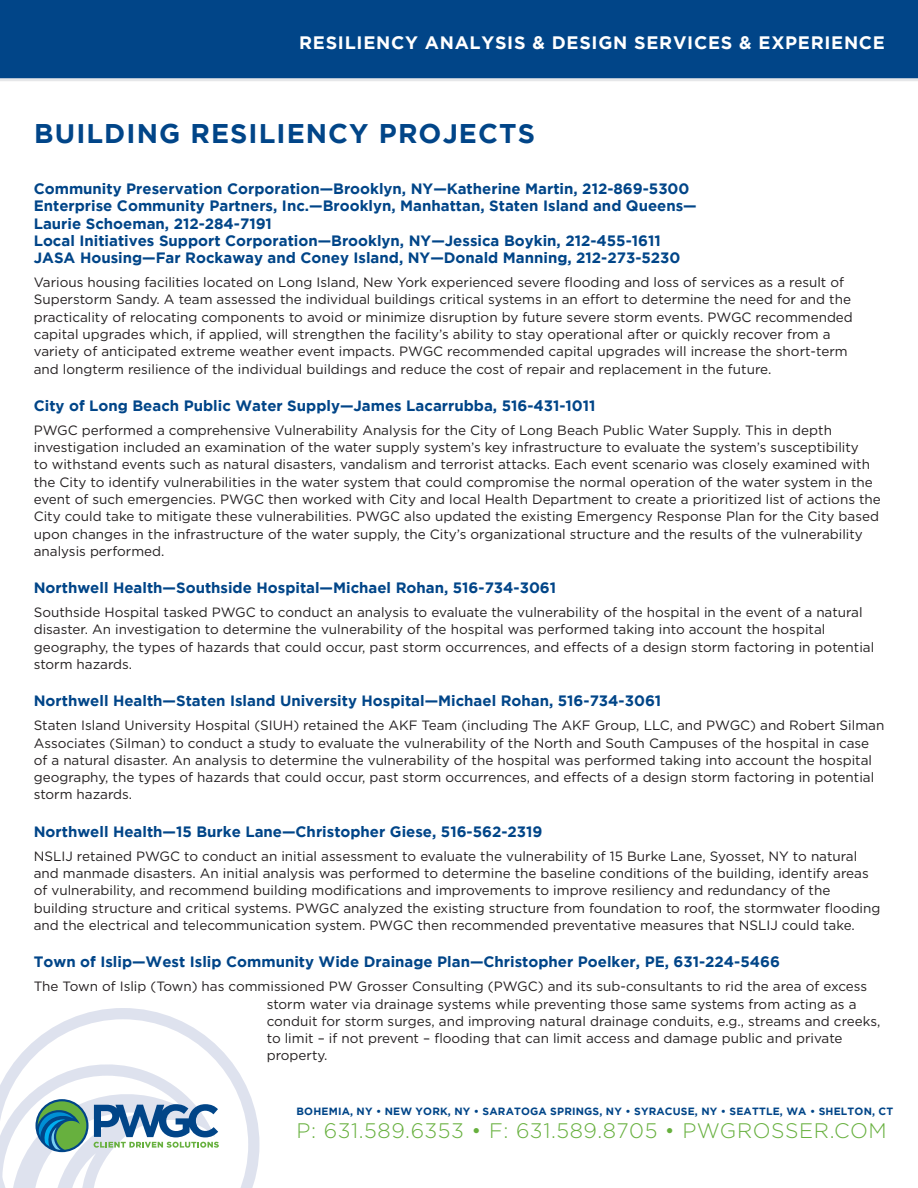
<style>
.page{position:relative;width:918px;height:1188px;background:#fff}
.page>*{position:absolute;margin:0;border:0;box-sizing:border-box;transform-origin:0 0}
.t1{font:700 27px "Gotham";letter-spacing:.04em;color:#014588}
.t2{font:300 21px "Gotham";letter-spacing:.025em;color:#67b03e}
.t3{font:700 18px "Gotham";letter-spacing:.04em;color:#fff}
.t4{font:700 15px/17.2px "Gotham";color:#014588}
.t5{font:13.5px/17.2px "Gotham";color:#231f20}
.t6{font:700 10.5px "Gotham";letter-spacing:.015em;color:#014588}
</style>
<div class="page">
<div style="left:0;top:0;width:918px;height:81px;background:#014588"></div>
<svg style="left:21px;top:1008px;width:239px;height:180px"></svg>
<svg style="left:0;top:1054px;width:219px;height:134px"></svg>
<p class="t3" style="left:299px;top:32px;width:587px">RESILIENCY ANALYSIS &amp; DESIGN SERVICES &amp; EXPERIENCE</p>
<p class="t1" style="left:34px;top:118px;width:502px">BUILDING RESILIENCY PROJECTS</p>
<p class="t4" style="left:34px;top:180px;width:657px">Community Preservation Corporation—Brooklyn, NY—Katherine Martin, 212-869-5300</p>
<p class="t4" style="left:34px;top:197px;width:665px">Enterprise Community Partners, Inc.—Brooklyn, Manhattan, Staten Island and Queens—<br>Laurie Schoeman, 212-284-7191</p>
<p class="t4" style="left:34px;top:232px;width:629px">Local Initiatives Support Corporation—Brooklyn, NY—Jessica Boykin, 212-455-1611</p>
<p class="t4" style="left:34px;top:249px;width:648px">JASA Housing—Far Rockaway and Coney Island, NY—Donald Manning, 212-273-5230</p>
<p class="t5" style="left:34px;top:274px;width:821px">Various housing facilities located on Long Island, New York experienced severe flooding and loss of services as a result of Superstorm Sandy. A team assessed the individual buildings critical systems in an effort to determine the need for and the practicality of relocating components to avoid or minimize disruption by future severe storm events. PWGC recommended capital upgrades which, if applied, will strengthen the facility’s ability to stay operational after or quickly recover from a variety of anticipated extreme weather event impacts. PWGC recommended capital upgrades will increase the short-term and longterm resilience of the individual buildings and reduce the cost of repair and replacement in the future.</p>
<p class="t4" style="left:34px;top:397px;width:563px">City of Long Beach Public Water Supply—James Lacarrubba, 516-431-1011</p>
<p class="t5" style="left:34px;top:421px;width:849px">PWGC performed a comprehensive Vulnerability Analysis for the City of Long Beach Public Water Supply. This in depth investigation included an examination of the water supply system’s key infrastructure to evaluate the system’s susceptibility<br>to withstand events such as natural disasters, vandalism and terrorist attacks. Each event scenario was closely examined with the City to identify vulnerabilities in the water system that could compromise the normal operation of the water system in the event of such emergencies. PWGC then worked with City and local Health Department to create a prioritized list of actions the City could take to mitigate these vulnerabilities. PWGC also updated the existing Emergency Response Plan for the City based upon changes in the infrastructure of the water supply, the City’s organizational structure and the results of the vulnerability analysis performed.</p>
<p class="t4" style="left:34px;top:579px;width:524px">Northwell Health—Southside Hospital—Michael Rohan, 516-734-3061</p>
<p class="t5" style="left:34px;top:604px;width:842px">Southside Hospital tasked PWGC to conduct an analysis to evaluate the vulnerability of the hospital in the event of a natural disaster. An investigation to determine the vulnerability of the hospital was performed taking into account the hospital geography, the types of hazards that could occur, past storm occurrences, and effects of a design storm factoring in potential storm hazards.</p>
<p class="t4" style="left:34px;top:692px;width:629px">Northwell Health—Staten Island University Hospital—Michael Rohan, 516-734-3061</p>
<p class="t5" style="left:34px;top:717px;width:852px">Staten Island University Hospital (SIUH) retained the AKF Team (including The AKF Group, LLC, and PWGC) and Robert Silman Associates (Silman) to conduct a study to evaluate the vulnerability of the North and South Campuses of the hospital in case of a natural disaster. An analysis to determine the vulnerability of the hospital was performed taking into account the hospital geography, the types of hazards that could occur, past storm occurrences, and effects of a design storm factoring in potential storm hazards.</p>
<p class="t4" style="left:34px;top:823px;width:510px">Northwell Health—15 Burke Lane—Christopher Giese, 516-562-2319</p>
<p class="t5" style="left:34px;top:847px;width:848px">NSLIJ retained PWGC to conduct an initial assessment to evaluate the vulnerability of 15 Burke Lane, Syosset, NY to natural and manmade disasters. An initial analysis was performed to determine the baseline conditions of the building, identify areas of vulnerability, and recommend building modifications and improvements to improve resiliency and redundancy of the building structure and critical systems. PWGC analyzed the existing structure from foundation to roof, the stormwater flooding and the electrical and telecommunication system. PWGC then recommended preventative measures that NSLIJ could take.</p>
<p class="t4" style="left:34px;top:953px;width:748px">Town of Islip—West Islip Community Wide Drainage Plan—Christopher Poelker, PE, 631-224-5466</p>
<p class="t5" style="left:267px;top:978px;width:615px;text-indent:-233px">The Town of Islip (Town) has commissioned PW Grosser Consulting (PWGC) and its sub-consultants to rid the area of excess storm water via drainage systems while preventing those same systems from acting as a conduit for storm surges, and improving natural drainage conduits, e.g., streams and creeks, to limit – if not prevent – flooding that can limit access and damage public and private property.</p>
<p class="t6" style="left:297px;top:1106px;width:598px">BOHEMIA, NY • NEW YORK, NY • SARATOGA SPRINGS, NY • SYRACUSE, NY • SEATTLE, WA • SHELTON, CT</p>
<h2 class="t2" style="left:297px;top:1117px;width:592px">P: 631.589.6353 • F: 631.589.8705 • PWGROSSER.COM</h2>
</div>
